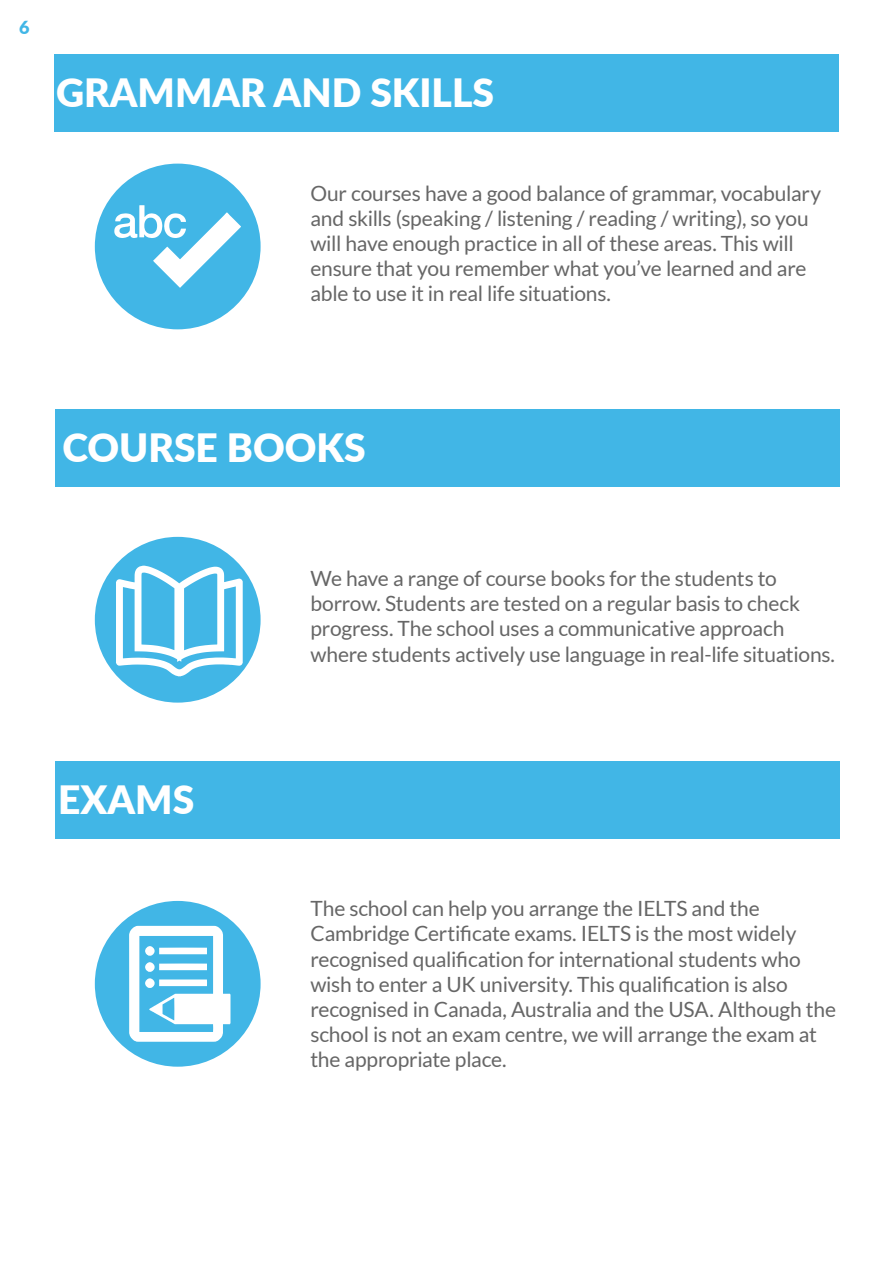
<style>
.page{position:relative;width:893px;height:1263px;background:#fff}
.page>*{position:absolute;margin:0;border:0;box-sizing:border-box;transform-origin:0 0}
.t1{font:900 39px "Lato";color:#fff}
.t2{font:21px/25.2px "Lato";letter-spacing:-.01em;color:#666}
.t3{font:900 18px "Lato";color:#41b6e6}
</style>
<div class="page">
<div style="left:54px;top:54px;width:785px;height:78px;background:#41b6e6"></div>
<div style="left:55px;top:409px;width:785px;height:78px;background:#41b6e6"></div>
<div style="left:55px;top:761px;width:785px;height:78px;background:#41b6e6"></div>
<div style="left:95px;top:537px;width:166px;height:166px;background:#41b6e6;border-radius:50%"></div>
<svg style="left:116px;top:565px;width:127px;height:111px"></svg>
<div style="left:95px;top:164px;width:166px;height:165px;background:#41b6e6;border-radius:50%"></div>
<svg style="left:114px;top:205px;width:127px;height:83px"></svg>
<div style="left:95px;top:901px;width:166px;height:166px;background:#41b6e6;border-radius:50%"></div>
<svg style="left:129px;top:926px;width:102px;height:116px"></svg>
<p class="t3" style="left:19px;top:19px;width:12px">6</p>
<h1 class="t1" style="left:56px;top:76px;width:440px">GRAMMAR AND SKILLS</h1>
<p class="t2" style="left:310px;top:182px;width:512px">Our courses have a good balance of grammar, vocabulary and skills (speaking / listening / reading / writing), so you will have enough practice in all of these areas. This will ensure that you remember what you’ve learned and are able to use it in real life situations.</p>
<h1 class="t1" style="left:63px;top:431px;width:305px">COURSE BOOKS</h1>
<h1 class="t1" style="left:58px;top:783px;width:138px">EXAMS</h1>
<p class="t2" style="left:310px;top:567px;width:526px">We have a range of course books for the students to borrow. Students are tested on a regular basis to check progress. The school uses a communicative approach where students actively use language in real-life situations.</p>
<p class="t2" style="left:310px;top:897px;width:527px">The school can help you arrange the IELTS and the Cambridge Certificate exams. IELTS is the most widely recognised qualification for international students who wish to enter a UK university. This qualification is also recognised in Canada, Australia and the USA. Although the school is not an exam centre, we will arrange the exam at the appropriate place.</p>
</div>
